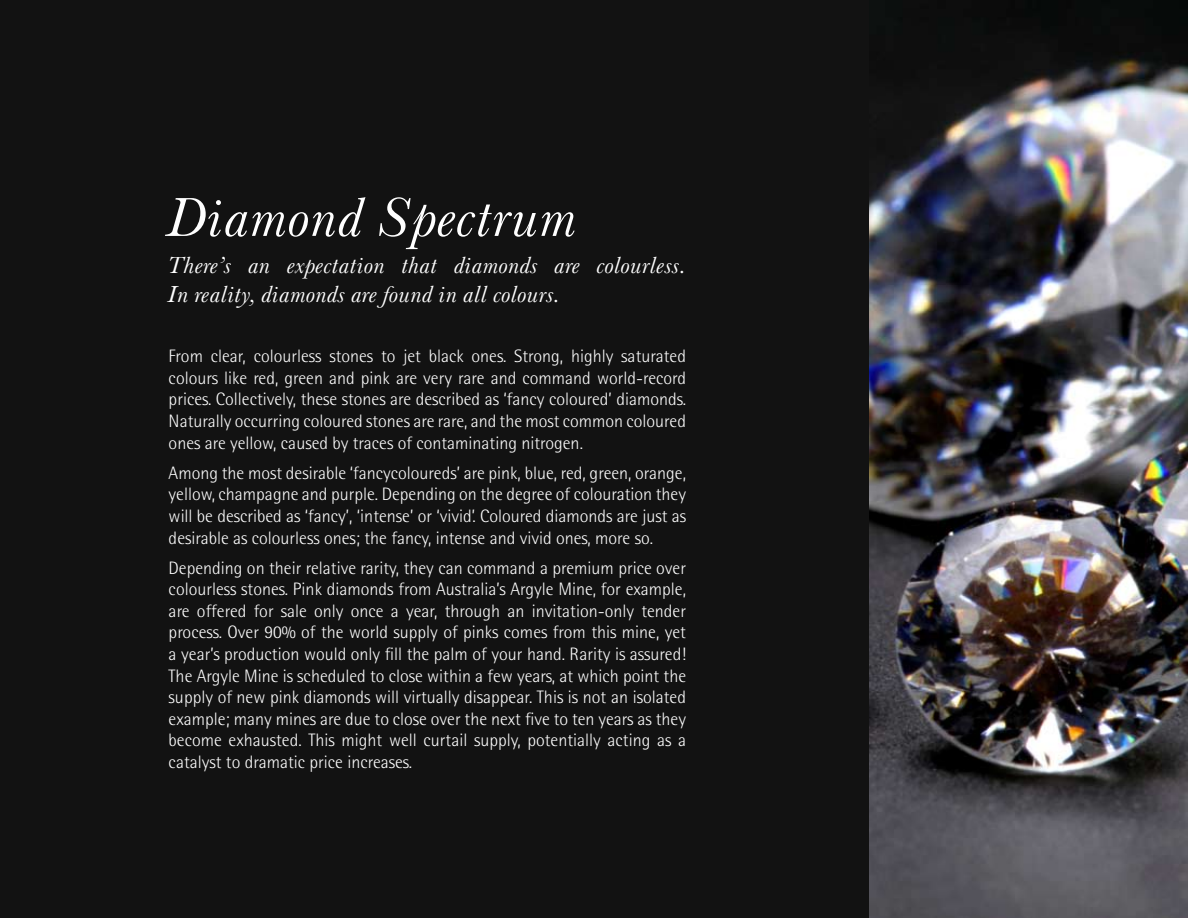
<style>
.page{position:relative;width:1188px;height:918px;background:#121212}
.page>*{position:absolute;margin:0;border:0;box-sizing:border-box;transform-origin:0 0}
.t1{font:italic 57px "Baskerville No 2 BT";color:#fff}
.t2{font:italic 24px/28.8px "Baskerville No 2 BT";color:#fff}
.t3{font:300 18px/21.6px "Rotis Semi Sans";color:#fff;text-align:justify}
</style>
<div class="page">
<img style="left:870px;top:0;width:318px;height:918px">
<h1 class="t1" style="left:169px;top:183px;width:412px">Diamond Spectrum</h1>
<h2 class="t2" style="left:169px;top:251px;width:519px">There’s an expectation that diamonds are colourless.<br>In reality, diamonds are found in all colours.</h2>
<p class="t3" style="left:169px;top:345px;width:519px">From clear, colourless stones to jet black ones. Strong, highly saturated colours like red, green and pink are very rare and command world-record prices. Collectively, these stones are described as ‘fancy coloured’ diamonds.<br>Naturally occurring coloured stones are rare, and the most common coloured ones are yellow, caused by traces of contaminating nitrogen.</p>
<p class="t3" style="left:169px;top:462px;width:519px">Among the most desirable ‘fancycoloureds’ are pink, blue, red, green, orange, yellow, champagne and purple. Depending on the degree of colouration they will be described as ‘fancy’, ‘intense’ or ‘vivid’. Coloured diamonds are just as desirable as colourless ones; the fancy, intense and vivid ones, more so.</p>
<p class="t3" style="left:169px;top:557px;width:519px">Depending on their relative rarity, they can command a premium price over colourless stones. Pink diamonds from Australia’s Argyle Mine, for example, are offered for sale only once a year, through an invitation-only tender process. Over 90% of the world supply of pinks comes from this mine, yet a year’s production would only fill the palm of your hand. Rarity is assured!<br>The Argyle Mine is scheduled to close within a few years, at which point the supply of new pink diamonds will virtually disappear. This is not an isolated example; many mines are due to close over the next five to ten years as they become exhausted. This might well curtail supply, potentially acting as a catalyst to dramatic price increases.</p>
</div>
